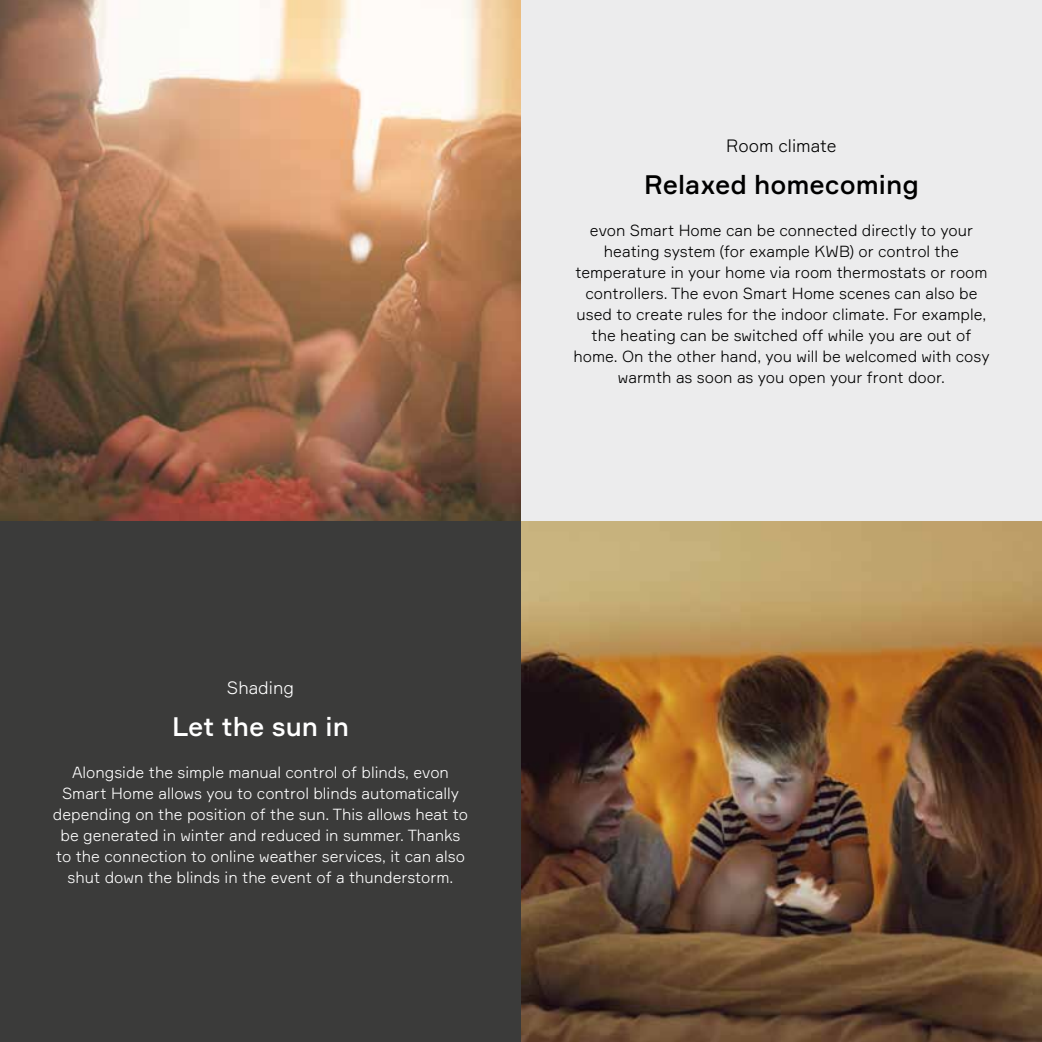
<style>
.page{position:relative;width:1042px;height:1042px;background:#fff}
.page>*{position:absolute;margin:0;border:0;box-sizing:border-box;transform-origin:0 0}
.t1{font:500 26.25px "Formular";color:#000}
.t2{font:500 26.25px "Formular";color:#fff}
.t3{font:300 17.5px "Formular";color:#000}
.t4{font:300 17.5px "Formular";color:#fff}
.t5{font:300 15.75px/21px "Formular";color:#000;text-align:center}
.t6{font:300 15.75px/21px "Formular";color:#fff;text-align:center}
</style>
<div class="page">
<div style="left:0;top:521px;width:521px;height:521px;background:#3b3b3a"></div>
<div style="left:521px;top:0;width:521px;height:521px;background:#ececed"></div>
<img style="left:0;top:0;width:521px;height:521px">
<img style="left:521px;top:521px;width:521px;height:521px">
<p class="t3" style="left:726px;top:135px;width:112px">Room climate</p>
<h1 class="t1" style="left:644px;top:168px;width:276px">Relaxed homecoming</h1>
<p class="t5" style="left:573px;top:219px;width:417px">evon Smart Home can be connected directly to your heating system (for example KWB) or control the temperature in your home via room thermostats or room controllers. The evon Smart Home scenes can also be used to create rules for the indoor climate. For example, the heating can be switched off while you are out of home. On the other hand, you will be welcomed with cosy warmth as soon as you open your front door.</p>
<p class="t4" style="left:227px;top:677px;width:69px">Shading</p>
<h1 class="t2" style="left:172px;top:710px;width:178px">Let the sun in</h1>
<p class="t6" style="left:53px;top:761px;width:417px">Alongside the simple manual control of blinds, evon Smart Home allows you to control blinds automatically depending on the position of the sun. This allows heat to be generated in winter and reduced in summer. Thanks to the connection to online weather services, it can also shut down the blinds in the event of a thunderstorm.</p>
</div>
